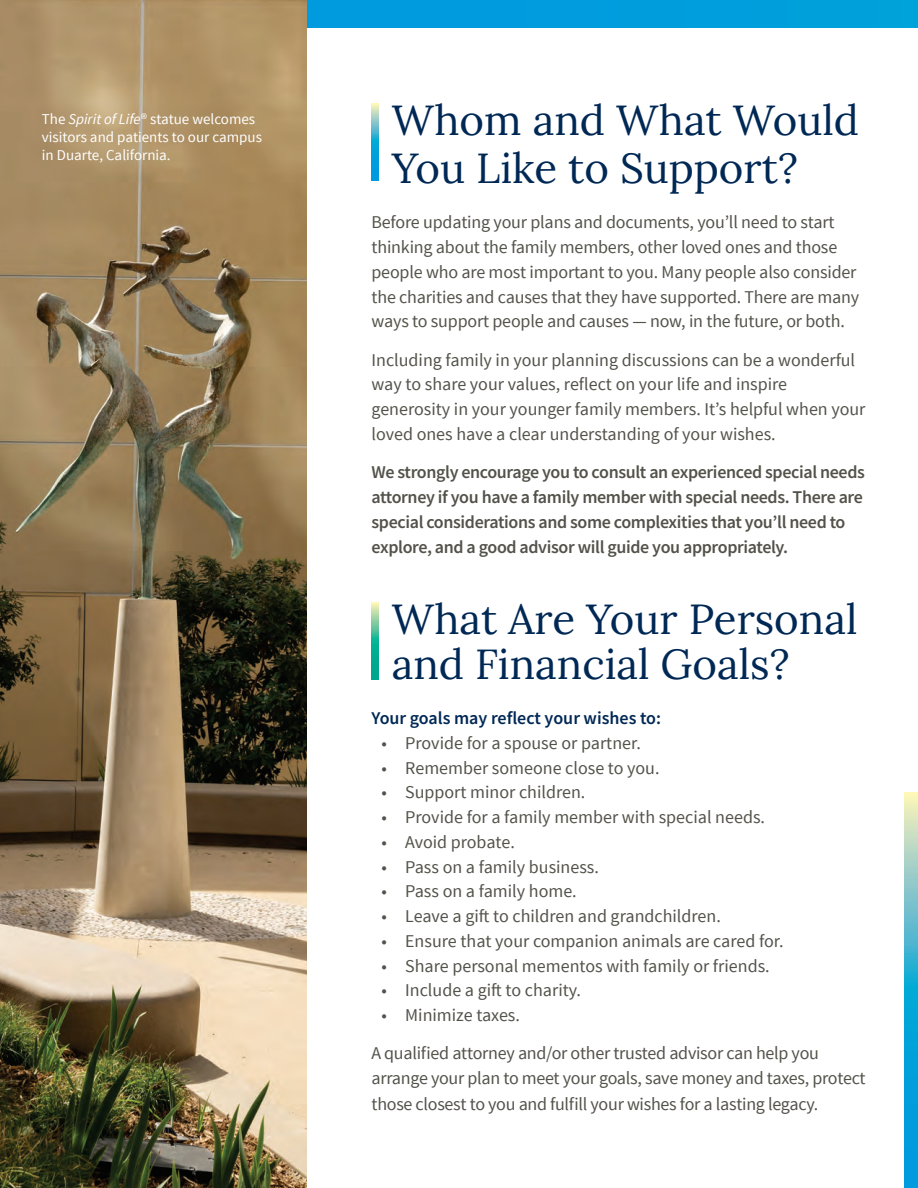
<style>
.page{position:relative;width:918px;height:1188px;background:#fff}
.page>*{position:absolute;margin:0;border:0;box-sizing:border-box;transform-origin:0 0}
.t1{font:42px/48px "Lora";color:#002855}
.t2{font:18px/24.8px "Source Sans Pro";letter-spacing:-.01em;color:#53524a}
.t3{font:600 18px/25px "Source Sans Pro";letter-spacing:-.02em;color:#53524a}
.t4{font:600 18px "Source Sans Pro";color:#002855}
.t5{font:15px/18px "Source Sans Pro";color:#fff}
.s1{font-style:italic}
</style>
<div class="page">
<svg style="left:372px;top:104px;width:6px;height:76px"></svg>
<svg style="left:372px;top:602px;width:6px;height:77px"></svg>
<div style="left:306px;top:0;width:612px;height:28px;background:#009ddd"></div>
<svg style="left:904px;top:793px;width:14px;height:395px"></svg>
<img style="left:0;top:0;width:306px;height:1188px">
<p class="t5" style="left:42px;top:110px;width:222px">The <span class="s1">Spirit of Life</span>® statue welcomes visitors and patients to our campus in Duarte, California.</p>
<p class="t1" style="left:392px;top:94px;width:469px">Whom and What Would<br>You Like to Support?</p>
<p class="t2" style="left:372px;top:210px;width:489px">Before updating your plans and documents, you’ll need to start thinking about the family members, other loved ones and those people who are most important to you. Many people also consider the charities and causes that they have supported. There are many ways to support people and causes — now, in the future, or both.</p>
<p class="t2" style="left:372px;top:347px;width:496px">Including family in your planning discussions can be a wonderful way to share your values, reflect on your life and inspire generosity in your younger family members. It’s helpful when your loved ones have a clear understanding of your wishes.</p>
<p class="t3" style="left:372px;top:459px;width:495px">We strongly encourage you to consult an experienced special needs attorney if you have a family member with special needs. There are special considerations and some complexities that you’ll need to explore, and a good advisor will guide you appropriately.</p>
<p class="t1" style="left:392px;top:594px;width:467px;line-height:45px">What Are Your Personal and Financial Goals?</p>
<p class="t4" style="left:372px;top:706px;width:291px">Your goals may reflect your wishes to:</p>
<p class="t2" style="left:382px;top:731px;width:261px">• Provide for a spouse or partner.</p>
<p class="t2" style="left:382px;top:755px;width:280px">• Remember someone close to you.</p>
<p class="t2" style="left:382px;top:780px;width:205px">• Support minor children.</p>
<p class="t2" style="left:382px;top:805px;width:385px">• Provide for a family member with special needs.</p>
<p class="t2" style="left:382px;top:830px;width:135px">• Avoid probate.</p>
<p class="t2" style="left:382px;top:854px;width:219px">• Pass on a family business.</p>
<p class="t2" style="left:382px;top:879px;width:197px">• Pass on a family home.</p>
<p class="t2" style="left:382px;top:904px;width:341px">• Leave a gift to children and grandchildren.</p>
<p class="t2" style="left:382px;top:929px;width:404px">• Ensure that your companion animals are cared for.</p>
<p class="t2" style="left:382px;top:953px;width:390px">• Share personal mementos with family or friends.</p>
<p class="t2" style="left:382px;top:978px;width:201px">• Include a gift to charity.</p>
<p class="t2" style="left:382px;top:1003px;width:140px">• Minimize taxes.</p>
<p class="t2" style="left:372px;top:1041px;width:496px;line-height:25.2px">A qualified attorney and/or other trusted advisor can help you arrange your plan to meet your goals, save money and taxes, protect those closest to you and fulfill your wishes for a lasting legacy.</p>
</div>
